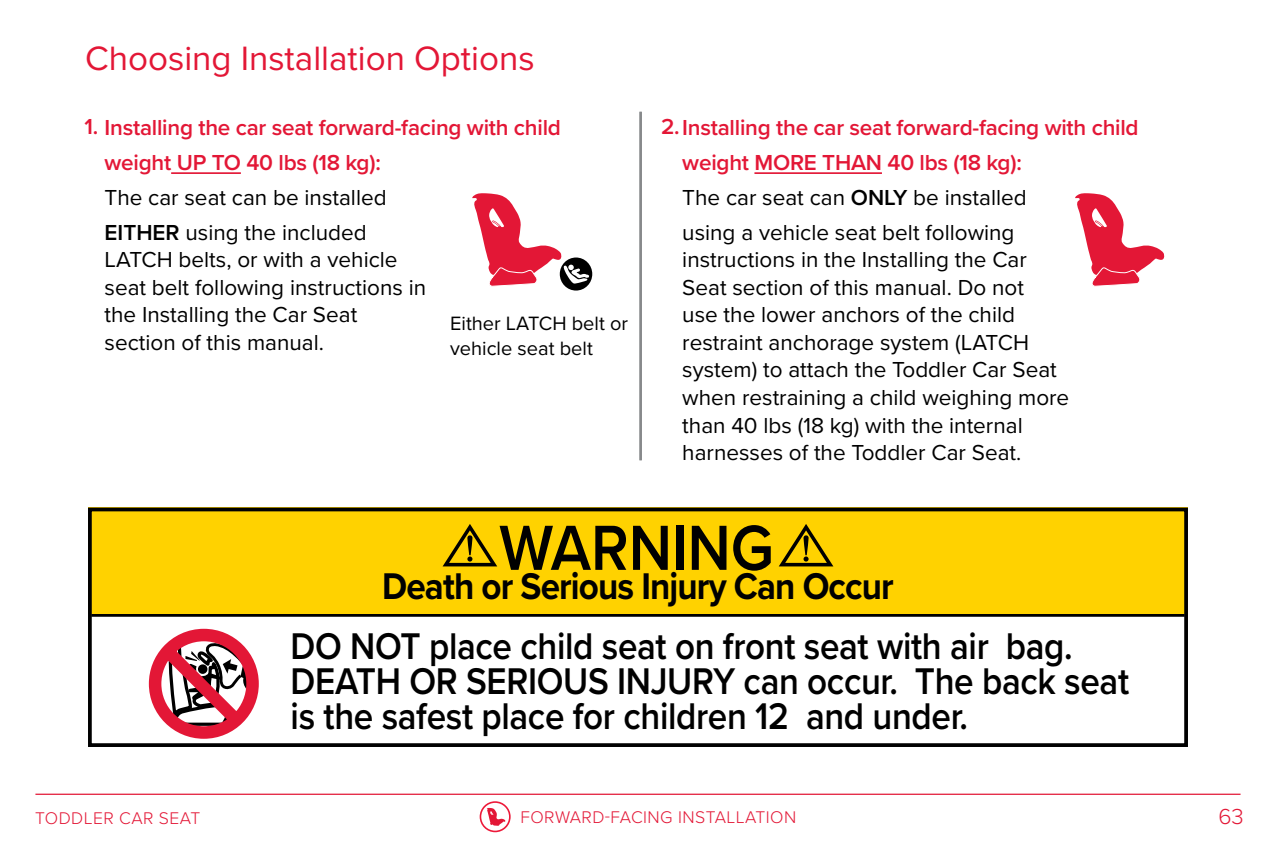
<style>
.page{position:relative;width:1276px;height:851px;background:#fff}
.page>*{position:absolute;margin:0;border:0;box-sizing:border-box;transform-origin:0 0}
.t1{font:600 66px "Proxima Nova";color:#000;scale:.91 1}
.t2{font:600 38.5px/35px "Proxima Nova";letter-spacing:-.01em;color:#000;scale:.91 1}
.t3{font:700 38.5px "Proxima Nova";letter-spacing:-.025em;color:#000;scale:.91 1}
.t4{font:35px "Proxima Nova";color:#e31736}
.t5{font:22.5px/27.5px "Proxima Nova";color:#000}
.t6{font:600 22.5px/35px "Proxima Nova";letter-spacing:-.01em;color:#e31736}
.t7{font:300 22.5px "Proxima Nova";color:#e31736}
.t8{font:20px/25px "Proxima Nova";color:#000}
.t9{font:300 17.5px "Proxima Nova";letter-spacing:.025em;color:#e31736}
.s1{font-weight:600}
.s2{font-weight:400;color:#000}
.s3{color:#000}
</style>
<div class="page">
<hr style="left:35px;top:793px;width:1205px;height:1px;background:#e31736">
<svg style="left:479px;top:801px;width:31px;height:31px"></svg>
<hr style="left:754px;top:172px;width:128px;height:2px;background:#e31736">
<hr style="left:171px;top:172px;width:70px;height:2px;background:#e31736">
<hr style="left:91px;top:613px;width:1093px;height:3px;background:#000">
<svg style="left:143px;top:628px;width:122px;height:119px"></svg>
<div style="left:88px;top:507px;width:1100px;height:106px;background:#ffd200"></div>
<div style="left:88px;top:507px;width:1100px;height:239px;border:4px solid #000"></div>
<hr style="left:641px;top:112px;width:1px;height:348px;background:#808284">
<hr style="left:640px;top:112px;width:1px;height:348px;background:#808284">
<hr style="left:639px;top:112px;width:1px;height:348px;background:#808284">
<div style="left:560px;top:257px;width:32px;height:33px;background:#000;border-radius:50%"></div>
<svg style="left:472px;top:193px;width:117px;height:94px"></svg>
<svg style="left:1075px;top:193px;width:89px;height:94px"></svg>
<svg style="left:779px;top:524px;width:54px;height:42px"></svg>
<svg style="left:443px;top:524px;width:54px;height:42px"></svg>
<h3 class="t4" style="left:85px;top:32px;width:451px">Choosing Installation Options</h3>
<p class="t6" style="left:105px;top:109px;width:458px;text-indent:-20px">1. Installing the car seat forward-facing with child weight UP TO 40 lbs (18 kg):</p>
<p class="t5" style="left:105px;top:179px;width:284px;line-height:35px">The car seat can be installed<br><span class="s1">EITHER</span> using the included</p>
<p class="t5" style="left:105px;top:245px;width:323px">LATCH belts, or with a vehicle seat belt following instructions in the Installing the Car Seat section of this manual.</p>
<p class="t8" style="left:450px;top:309px;width:179px">Either LATCH belt or vehicle seat belt</p>
<p class="t6" style="left:682px;top:109px;width:458px;text-indent:-21px">2.Installing the car seat forward-facing with child weight MORE THAN 40 lbs (18 kg):<br><span class="s2">The car seat can</span> <span class="s3">ONLY</span> <span class="s2">be installed<br>using a vehicle seat belt following</span></p>
<p class="t5" style="left:682px;top:245px;width:388px">instructions in the Installing the Car Seat section of this manual. Do not<br>use the lower anchors of the child restraint anchorage system (LATCH system) to attach the Toddler Car Seat when restraining a child weighing more than 40 lbs (18 kg) with the internal harnesses of the Toddler Car Seat.</p>
<h1 class="t1" style="left:499px;top:498px;width:303px">WARNING</h1>
<h2 class="t3" style="left:382px;top:557px;width:563px">Death or Serious Injury Can Occur</h2>
<h2 class="t2" style="left:291px;top:628px;width:923px">DO NOT place child seat on front seat with air bag.<br>DEATH OR SERIOUS INJURY can occur. The back seat is the safest place for children 12 and under.</h2>
<p class="t9" style="left:35px;top:805px;width:167px">TODDLER CAR SEAT</p>
<p class="t9" style="left:520px;top:803px;width:277px">FORWARD-FACING INSTALLATION</p>
<p class="t7" style="left:1218px;top:800px;width:27px">63</p>
</div>
